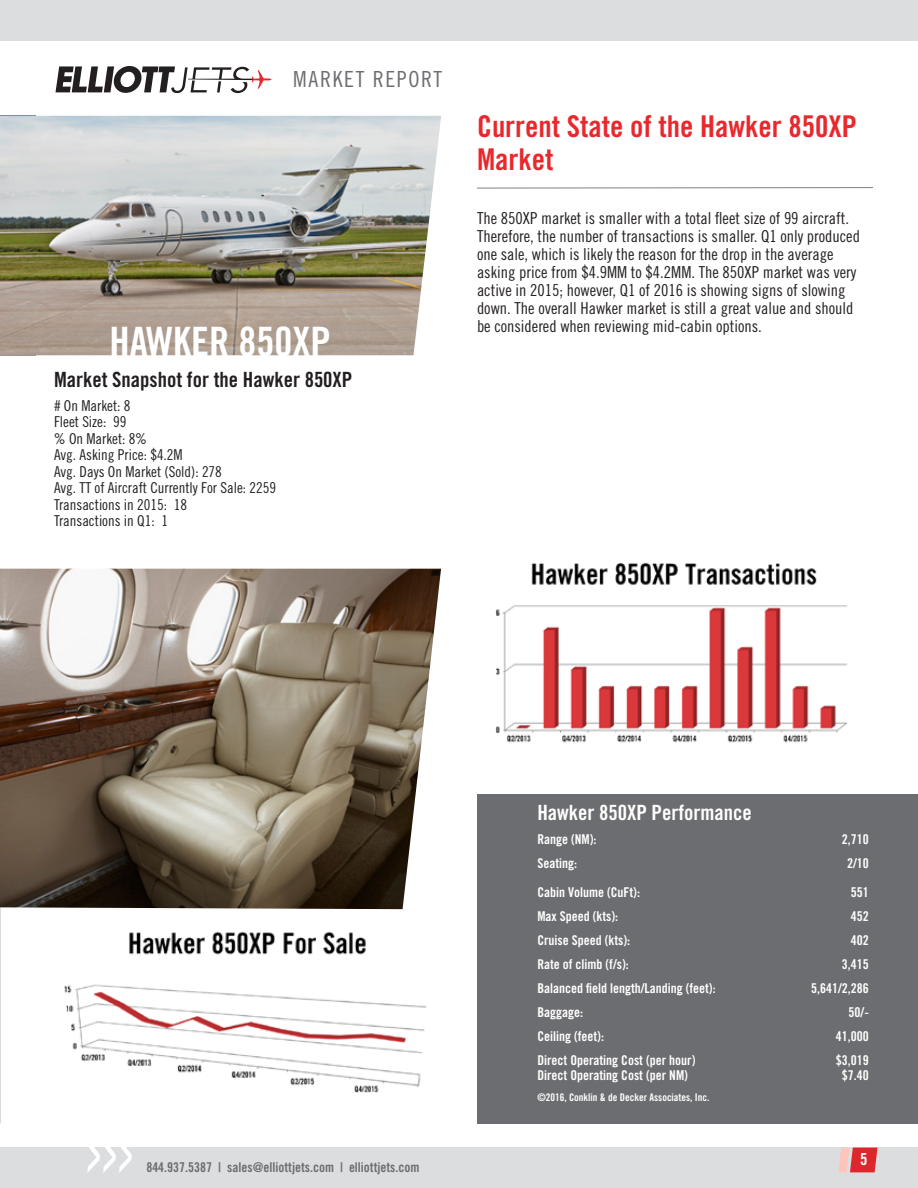
<style>
.page{position:relative;width:918px;height:1188px;background:#fff}
.page>*{position:absolute;margin:0;border:0;box-sizing:border-box;transform-origin:0 0}
.t1{font:40.5px "Trade Gothic LT Std Bd Cn 20";color:#fff}
.t2{font:30px/33px "Trade Gothic LT Std Bd Cn 20";color:#e9282d}
.t3{font:22.2px "Trade Gothic LT Std Cn 18";letter-spacing:.075em;color:#6c6d70}
.t4{font:21px "Trade Gothic LT Std Bd Cn 20";color:#231f20}
.t5{font:21px "Trade Gothic LT Std Bd Cn 20";color:#fff}
.t6{font:16.5px/18px "Trade Gothic LT Std Cn 18";color:#231f20}
.t7{font:16.5px "Trade Gothic LT Std Bd Cn 20";color:#fff}
.t8{font:15px/16.5px "Trade Gothic LT Std Cn 18";color:#231f20}
.t9{font:13.5px "Trade Gothic LT Std Bd Cn 20";color:#fff}
.t10{font:13.5px "Trade Gothic LT Std Bd Cn 20";color:#6c6d70}
.t11{font:10.5px "Trade Gothic LT Std Bd Cn 20";color:#fff}
</style>
<div class="page">
<div style="left:0;top:1148px;width:918px;height:40px;background:#dcdddf"></div>
<svg style="left:87px;top:1147px;width:45px;height:26px"></svg>
<div style="left:0;top:0;width:918px;height:40px;background:#dcdddf"></div>
<svg style="left:56px;top:66px;width:216px;height:27px"></svg>
<svg style="left:838px;top:1148px;width:39px;height:24px"></svg>
<div style="left:477px;top:795px;width:441px;height:329px;background:#6c6d70"></div>
<svg style="left:477px;top:187px;width:396px;height:2px"></svg>
<img style="left:0;top:116px;width:441px;height:239px">
<img style="left:64px;top:931px;width:363px;height:162px">
<img style="left:495px;top:562px;width:353px;height:181px">
<img style="left:0;top:569px;width:441px;height:340px">
<h3 class="t3" style="left:293px;top:65px;width:151px">MARKET REPORT</h3>
<h1 class="t1" style="left:110px;top:317px;width:223px">HAWKER 850XP</h1>
<p class="t4" style="left:54px;top:367px;width:300px">Market Snapshot for the Hawker 850XP</p>
<p class="t8" style="left:54px;top:397px;width:224px"># On Market: 8<br>Fleet Size: 99<br>% On Market: 8%<br>Avg. Asking Price: $4.2M<br>Avg. Days On Market (Sold): 278<br>Avg. TT of Aircraft Currently For Sale: 2259<br>Transactions in 2015: 18<br>Transactions in Q1: 1</p>
<h2 class="t2" style="left:477px;top:110px;width:381px">Current State of the Hawker 850XP<br>Market</h2>
<p class="t6" style="left:477px;top:209px;width:385px">The 850XP market is smaller with a total fleet size of 99 aircraft.<br>Therefore, the number of transactions is smaller. Q1 only produced one sale, which is likely the reason for the drop in the average asking price from $4.9MM to $4.2MM. The 850XP market was very active in 2015; however, Q1 of 2016 is showing signs of slowing down. The overall Hawker market is still a great value and should be considered when reviewing mid-cabin options.</p>
<p class="t10" style="left:146px;top:1159px;width:275px">844.937.5387 | sales@elliottjets.com | elliottjets.com</p>
<p class="t5" style="left:537px;top:799px;width:216px">Hawker 850XP Performance</p>
<p class="t9" style="left:537px;top:831px;width:61px">Range (NM):</p>
<p class="t9" style="left:842px;top:831px;width:28px">2,710</p>
<p class="t9" style="left:537px;top:855px;width:41px">Seating:</p>
<p class="t9" style="left:847px;top:855px;width:23px">2/10</p>
<p class="t9" style="left:537px;top:884px;width:104px">Cabin Volume (CuFt):</p>
<p class="t9" style="left:851px;top:884px;width:19px">551</p>
<p class="t9" style="left:537px;top:908px;width:82px">Max Speed (kts):</p>
<p class="t9" style="left:851px;top:908px;width:19px">452</p>
<p class="t9" style="left:537px;top:932px;width:94px">Cruise Speed (kts):</p>
<p class="t9" style="left:851px;top:932px;width:19px">402</p>
<p class="t9" style="left:537px;top:956px;width:93px">Rate of climb (f/s):</p>
<p class="t9" style="left:842px;top:956px;width:28px">3,415</p>
<p class="t9" style="left:537px;top:980px;width:180px">Balanced field length/Landing (feet):</p>
<p class="t9" style="left:811px;top:980px;width:59px">5,641/2,286</p>
<p class="t9" style="left:537px;top:1004px;width:47px">Baggage:</p>
<p class="t9" style="left:849px;top:1004px;width:22px">50/-</p>
<p class="t9" style="left:537px;top:1028px;width:68px">Ceiling (feet):</p>
<p class="t9" style="left:836px;top:1028px;width:34px">41,000</p>
<p class="t9" style="left:537px;top:1052px;width:160px">Direct Operating Cost (per hour)</p>
<p class="t9" style="left:836px;top:1052px;width:34px">$3,019</p>
<p class="t9" style="left:537px;top:1067px;width:152px">Direct Operating Cost (per NM)</p>
<p class="t9" style="left:842px;top:1067px;width:28px">$7.40</p>
<p class="t11" style="left:537px;top:1091px;width:174px">©2016, Conklin &amp; de Decker Associates, Inc.</p>
<p class="t7" style="left:860px;top:1149px;width:9px">5</p>
</div>
